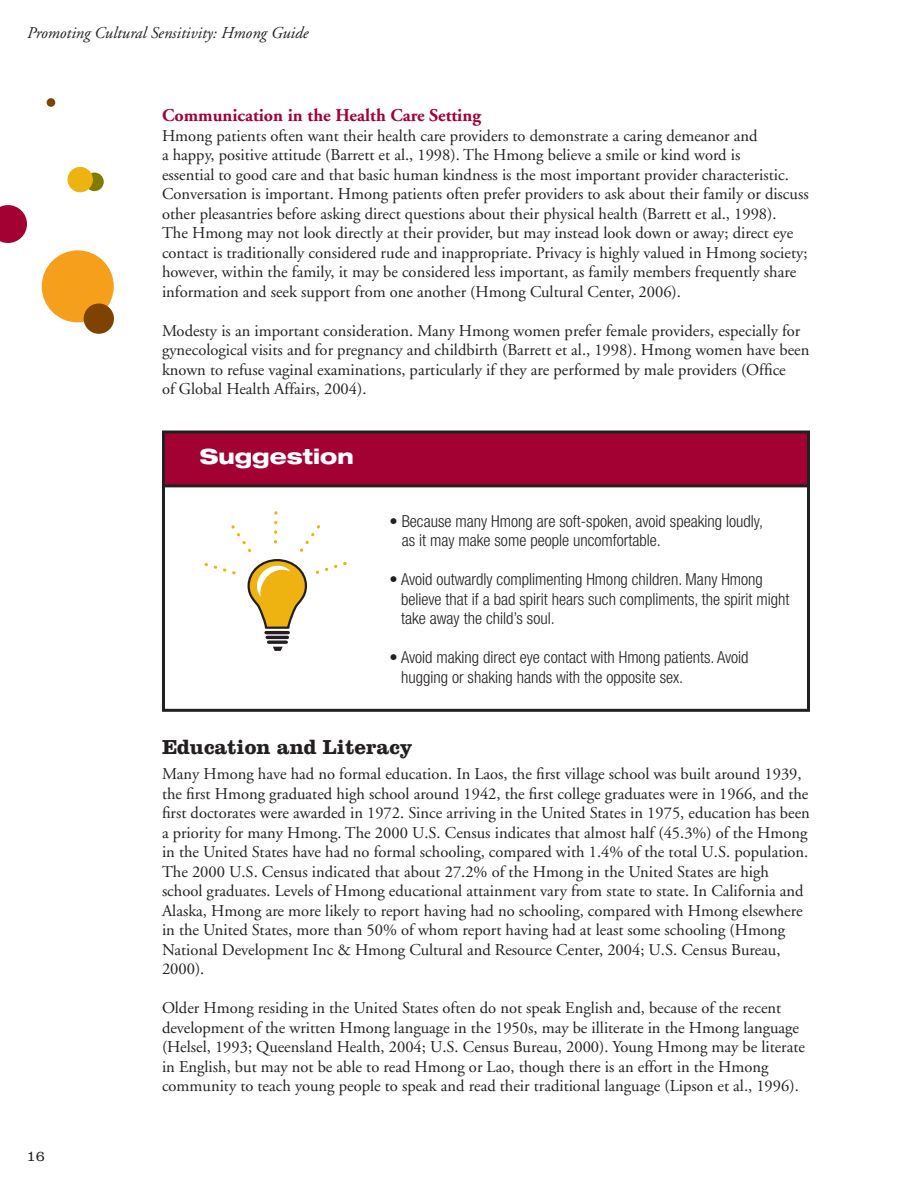
<style>
.page{position:relative;width:918px;height:1188px;background:#fff}
.page>*{position:absolute;margin:0;border:0;box-sizing:border-box;transform-origin:0 0}
.t1{font:700 21px "Clarendon";color:#231f20}
.t2{font:800 expanded 21px "Helvetica Neue";color:#fff}
.t3{font:700 18px "Adobe Garamond";color:#a30134}
.t4{font:16.5px/19.5px "Adobe Garamond";color:#231f20}
.t5{font:300 condensed 16.5px/19.5px "Helvetica Neue";color:#231f20}
.t6{font:italic 16.5px "Adobe Garamond";color:#231f20}
.t7{font:300 15px "Clarendon";color:#231f20}
</style>
<div class="page">
<div style="left:47px;top:98px;width:8px;height:9px;background:#7e4300;border-radius:50%"></div>
<svg style="left:0;top:205px;width:27px;height:38px"></svg>
<div style="left:42px;top:250px;width:72px;height:72px;background:#f59f1a;border-radius:50%"></div>
<div style="left:84px;top:304px;width:30px;height:30px;background:#7e4300;border-radius:50%"></div>
<div style="left:85px;top:173px;width:19px;height:18px;background:#817c00;border-radius:50%"></div>
<div style="left:68px;top:167px;width:25px;height:25px;background:#eeb211;border-radius:50%"></div>
<svg style="left:162px;top:430px;width:648px;height:282px"></svg>
<p class="t6" style="left:27px;top:26px;width:283px">Promoting Cultural Sensitivity: Hmong Guide</p>
<h3 class="t3" style="left:162px;top:108px;width:320px">Communication in the Health Care Setting</h3>
<p class="t4" style="left:162px;top:127px;width:648px">Hmong patients often want their health care providers to demonstrate a caring demeanor and<br>a happy, positive attitude (Barrett et al., 1998). The Hmong believe a smile or kind word is<br>essential to good care and that basic human kindness is the most important provider characteristic.<br>Conversation is important. Hmong patients often prefer providers to ask about their family or discuss other pleasantries before asking direct questions about their physical health (Barrett et al., 1998).<br>The Hmong may not look directly at their provider, but may instead look down or away; direct eye contact is traditionally considered rude and inappropriate. Privacy is highly valued in Hmong society; however, within the family, it may be considered less important, as family members frequently share information and seek support from one another (Hmong Cultural Center, 2006).</p>
<p class="t4" style="left:162px;top:322px;width:649px">Modesty is an important consideration. Many Hmong women prefer female providers, especially for gynecological visits and for pregnancy and childbirth (Barrett et al., 1998). Hmong women have been known to refuse vaginal examinations, particularly if they are performed by male providers (Office<br>of Global Health Affairs, 2004).</p>
<p class="t2" style="left:200px;top:449px;width:155px">Suggestion</p>
<p class="t5" style="left:389px;top:513px;width:375px">• Because many Hmong are soft-spoken, avoid speaking loudly,</p>
<p class="t5" style="left:402px;top:532px;width:261px">as it may make some people uncomfortable.</p>
<p class="t5" style="left:401px;top:571px;width:390px;text-indent:-12px">• Avoid outwardly complimenting Hmong children. Many Hmong believe that if a bad spirit hears such compliments, the spirit might take away the child’s soul.</p>
<p class="t5" style="left:389px;top:649px;width:361px">• Avoid making direct eye contact with Hmong patients. Avoid</p>
<p class="t5" style="left:401px;top:669px;width:284px">hugging or shaking hands with the opposite sex.</p>
<p class="t7" style="left:27px;top:1151px;width:20px">16</p>
<h2 class="t1" style="left:162px;top:740px;width:252px">Education and Literacy</h2>
<p class="t4" style="left:162px;top:766px;width:649px">Many Hmong have had no formal education. In Laos, the first village school was built around 1939, the first Hmong graduated high school around 1942, the first college graduates were in 1966, and the first doctorates were awarded in 1972. Since arriving in the United States in 1975, education has been a priority for many Hmong. The 2000 U.S. Census indicates that almost half (45.3%) of the Hmong in the United States have had no formal schooling, compared with 1.4% of the total U.S. population.<br>The 2000 U.S. Census indicated that about 27.2% of the Hmong in the United States are high school graduates. Levels of Hmong educational attainment vary from state to state. In California and Alaska, Hmong are more likely to report having had no schooling, compared with Hmong elsewhere in the United States, more than 50% of whom report having had at least some schooling (Hmong National Development Inc &amp; Hmong Cultural and Resource Center, 2004; U.S. Census Bureau, 2000).</p>
<p class="t4" style="left:162px;top:1000px;width:645px">Older Hmong residing in the United States often do not speak English and, because of the recent development of the written Hmong language in the 1950s, may be illiterate in the Hmong language (Helsel, 1993; Queensland Health, 2004; U.S. Census Bureau, 2000). Young Hmong may be literate in English, but may not be able to read Hmong or Lao, though there is an effort in the Hmong community to teach young people to speak and read their traditional language (Lipson et al., 1996).</p>
</div>
